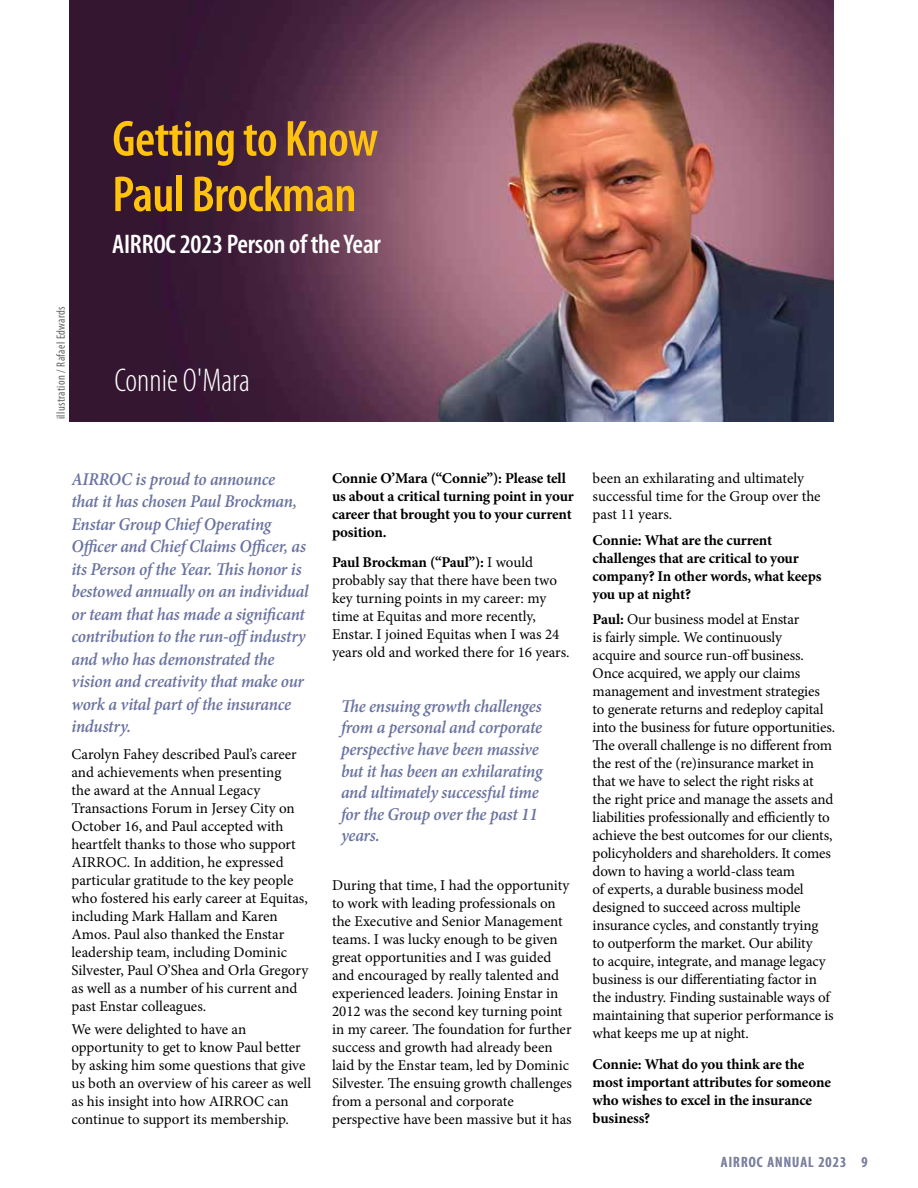
<style>
.page{position:relative;width:918px;height:1188px;background:#fff}
.page>*{position:absolute;margin:0;border:0;box-sizing:border-box;transform-origin:0 0}
.t1{font:600 condensed 51px/55.5px "Myriad Pro";letter-spacing:-.01em;color:#ffc20e}
.t2{font:300 condensed 33px "Myriad Pro";color:#fff}
.t3{font:600 condensed 27px "Myriad Pro";letter-spacing:-.01em;color:#fff}
.t4{font:italic 600 18px/22.5px "Minion Pro";letter-spacing:-.015em;color:#6a73a0;scale:.94 1}
.t5{font:15px/18px "Minion Pro";letter-spacing:-.01em;color:#000}
.t6{font:700 15px/18px "Minion Pro";letter-spacing:-.01em;color:#000}
.t7{font:600 condensed 15px "Myriad Pro";letter-spacing:.075em;color:#7e83a4}
.t8{font:condensed 12px "Myriad Pro";letter-spacing:.03em;color:#636466}
.s1{font-weight:700}
</style>
<div class="page">
<img style="left:69px;top:0;width:765px;height:421px">
<p class="t8" style="left:54px;top:419px;width:115px;rotate:-90deg">illustration / Rafael Edwards</p>
<h1 class="t1" style="left:112px;top:112px;width:267px">Getting to Know<br>Paul Brockman</h1>
<h3 class="t3" style="left:112px;top:229px;width:270px">AIRROC 2023 Person of the Year</h3>
<h2 class="t2" style="left:114px;top:362px;width:137px">Connie O'Mara</h2>
<p class="t4" style="left:71px;top:468px;width:254px">AIRROC is proud to announce<br>that it has chosen Paul Brockman,<br>Enstar Group Chief Operating<br>Officer and Chief Claims Officer, as its Person of the Year. This honor is bestowed annually on an individual or team that has made a significant contribution to the run-offindustry and who has demonstrated the vision and creativity that make our work a vital part of the insurance industry.</p>
<p class="t5" style="left:71px;top:746px;width:238px">Carolyn Fahey described Paul’s career and achievements when presenting<br>the award at the Annual Legacy Transactions Forum in Jersey City on October 16, and Paul accepted with heartfelt thanks to those who support AIRROC. In addition, he expressed particular gratitude to the key people who fostered his early career at Equitas, including Mark Hallam and Karen Amos. Paul also thanked the Enstar leadership team, including Dominic Silvester, Paul O’Shea and Orla Gregory as well as a number of his current and past Enstar colleagues.</p>
<p class="t5" style="left:71px;top:1020px;width:241px">We were delighted to have an opportunity to get to know Paul better by asking him some questions that give us both an overview of his career as well as his insight into how AIRROC can continue to support its membership.</p>
<p class="t6" style="left:332px;top:469px;width:243px">Connie O’Mara (“Connie”): Please tell us about a critical turning point in your career that brought you to your current position.</p>
<p class="t5" style="left:332px;top:553px;width:239px"><span class="s1">Paul Brockman (“Paul”):</span> I would probably say that there have been two key turning points in my career: my time at Equitas and more recently, Enstar. I joined Equitas when I was 24 years old and worked there for 16 years.</p>
<p class="t4" style="left:341px;top:695px;width:216px;line-height:21.6px">The ensuing growth challenges from a personal and corporate perspective have been massive but it has been an exhilarating and ultimately successful time for the Group over the past 11 years.</p>
<p class="t5" style="left:332px;top:876px;width:241px">During that time, I had the opportunity to work with leading professionals on the Executive and Senior Management teams. I was lucky enough to be given great opportunities and I was guided and encouraged by really talented and experienced leaders. Joining Enstar in 2012 was the second key turning point in my career. The foundation for further success and growth had already been laid by the Enstar team, led by Dominic Silvester. The ensuing growth challenges from a personal and corporate perspective have been massive but it has</p>
<p class="t5" style="left:593px;top:469px;width:230px">been an exhilarating and ultimately successful time for the Group over the past 11 years.</p>
<p class="t6" style="left:593px;top:531px;width:230px">Connie: What are the current challenges that are critical to your company? In other words, what keeps you up at night?</p>
<p class="t5" style="left:593px;top:610px;width:244px"><span class="s1">Paul:</span> Our business model at Enstar<br>is fairly simple. We continuously<br>acquire and source run-off business.<br>Once acquired, we apply our claims management and investment strategies to generate returns and redeploy capital into the business for future opportunities.<br>The overall challenge is no different from the rest of the (re)insurance market in that we have to select the right risks at the right price and manage the assets and liabilities professionally and efficiently to achieve the best outcomes for our clients, policyholders and shareholders. It comes down to having a world-class team<br>of experts, a durable business model designed to succeed across multiple insurance cycles, and constantly trying<br>to outperform the market. Our ability<br>to acquire, integrate, and manage legacy business is our differentiating factor in the industry. Finding sustainable ways of maintaining that superior performance is what keeps me up at night.</p>
<p class="t6" style="left:593px;top:1055px;width:240px">Connie: What do you think are the most important attributes for someone who wishes to excel in the insurance business?</p>
<p class="t7" style="left:721px;top:1154px;width:148px">AIRROC ANNUAL 2023 9</p>
</div>
